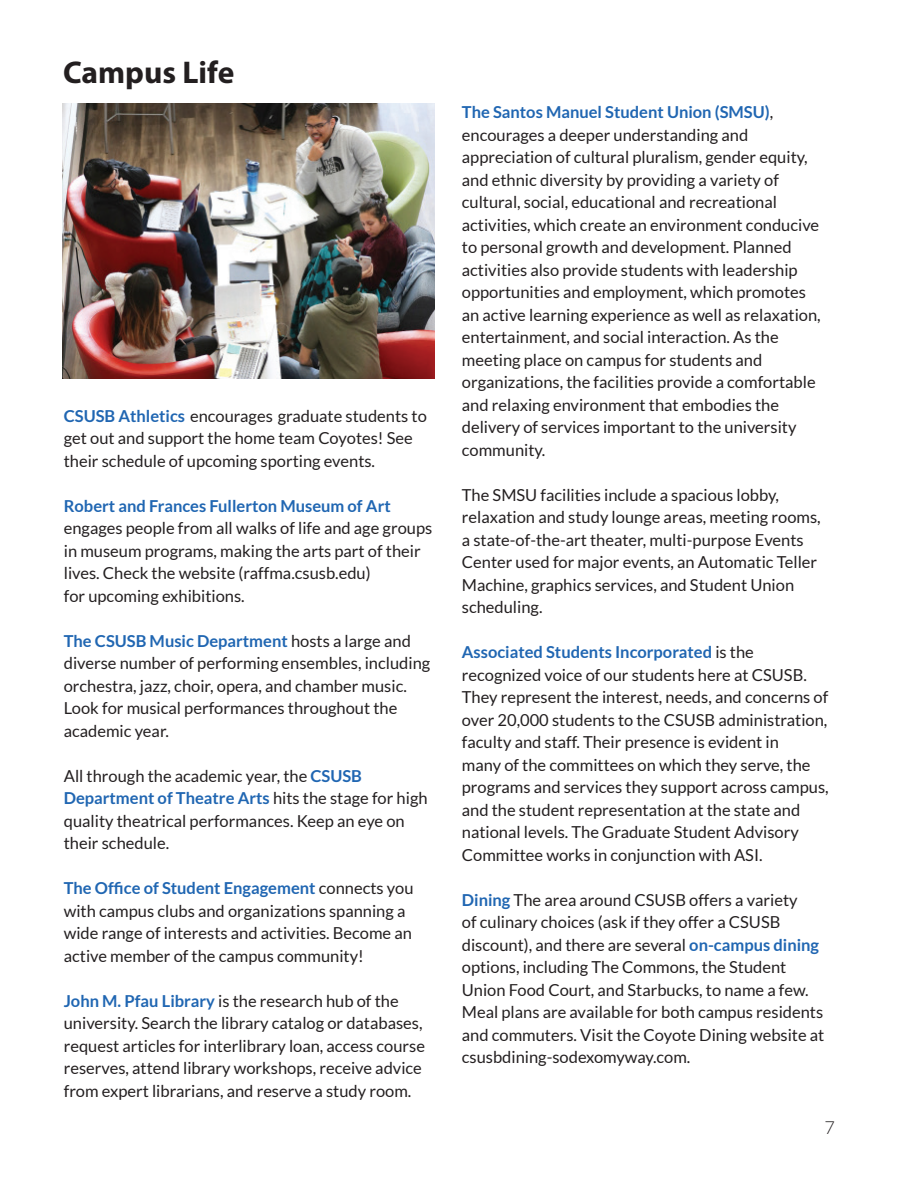
<style>
.page{position:relative;width:918px;height:1188px;background:#fff}
.page>*{position:absolute;margin:0;border:0;box-sizing:border-box;transform-origin:0 0}
.t1{font:700 31.5px "Myriad Pro";color:#231f20}
.t2{font:300 18px "Lato";color:#231f20}
.t3{font:16.5px/22.5px "Lato";color:#231f20}
.t4{font:700 16.5px "Lato";color:#2066b2}
.s1{font-weight:700;color:#2066b2}
</style>
<div class="page">
<img style="left:63px;top:104px;width:372px;height:275px">
<h1 class="t1" style="left:63px;top:52px;width:173px">Campus Life</h1>
<p class="t3" style="left:64px;top:404px;width:365px"><span class="s1">CSUSB Athletics</span> encourages graduate students to get out and support the home team Coyotes! See their schedule of upcoming sporting events.</p>
<p class="t4" style="left:64px;top:496px;width:328px">Robert and Frances Fullerton Museum of Art</p>
<p class="t3" style="left:64px;top:517px;width:370px">engages people from all walks of life and age groups in museum programs, making the arts part of their lives. Check the website (raffma.csusb.edu)<br>for upcoming exhibitions.</p>
<p class="t3" style="left:64px;top:629px;width:368px"><span class="s1">The CSUSB Music Department</span> hosts a large and diverse number of performing ensembles, including orchestra, jazz, choir, opera, and chamber music.<br>Look for musical performances throughout the academic year.</p>
<p class="t3" style="left:64px;top:764px;width:365px">All through the academic year, the <span class="s1">CSUSB Department of Theatre Arts</span> hits the stage for high quality theatrical performances. Keep an eye on their schedule.</p>
<p class="t3" style="left:64px;top:877px;width:351px"><span class="s1">The Office of Student Engagement</span> connects you with campus clubs and organizations spanning a wide range of interests and activities. Become an active member of the campus community!</p>
<p class="t3" style="left:64px;top:989px;width:363px"><span class="s1">John M. Pfau Library</span> is the research hub of the university. Search the library catalog or databases, request articles for interlibrary loan, access course reserves, attend library workshops, receive advice from expert librarians, and reserve a study room.</p>
<p class="t3" style="left:462px;top:101px;width:360px"><span class="s1">The Santos Manuel Student Union (SMSU)</span>, encourages a deeper understanding and appreciation of cultural pluralism, gender equity, and ethnic diversity by providing a variety of cultural, social, educational and recreational activities, which create an environment conducive to personal growth and development. Planned activities also provide students with leadership opportunities and employment, which promotes an active learning experience as well as relaxation, entertainment, and social interaction. As the meeting place on campus for students and organizations, the facilities provide a comfortable and relaxing environment that embodies the delivery of services important to the university community.</p>
<p class="t3" style="left:462px;top:483px;width:360px">The SMSU facilities include a spacious lobby, relaxation and study lounge areas, meeting rooms, a state-of-the-art theater, multi-purpose Events Center used for major events, an Automatic Teller Machine, graphics services, and Student Union scheduling.</p>
<p class="t3" style="left:462px;top:641px;width:368px"><span class="s1">Associated Students Incorporated</span> is the recognized voice of our students here at CSUSB.<br>They represent the interest, needs, and concerns of over 20,000 students to the CSUSB administration, faculty and staff. Their presence is evident in<br>many of the committees on which they serve, the programs and services they support across campus, and the student representation at the state and national levels. The Graduate Student Advisory Committee works in conjunction with ASI.</p>
<p class="t3" style="left:462px;top:889px;width:364px"><span class="s1">Dining</span> The area around CSUSB offers a variety<br>of culinary choices (ask if they offer a CSUSB discount), and there are several <span class="s1">on-campus dining </span>options, including The Commons, the Student Union Food Court, and Starbucks, to name a few.<br>Meal plans are available for both campus residents and commuters. Visit the Coyote Dining website at csusbdining-sodexomyway.com.</p>
<p class="t2" style="left:825px;top:1118px;width:12px">7</p>
</div>
